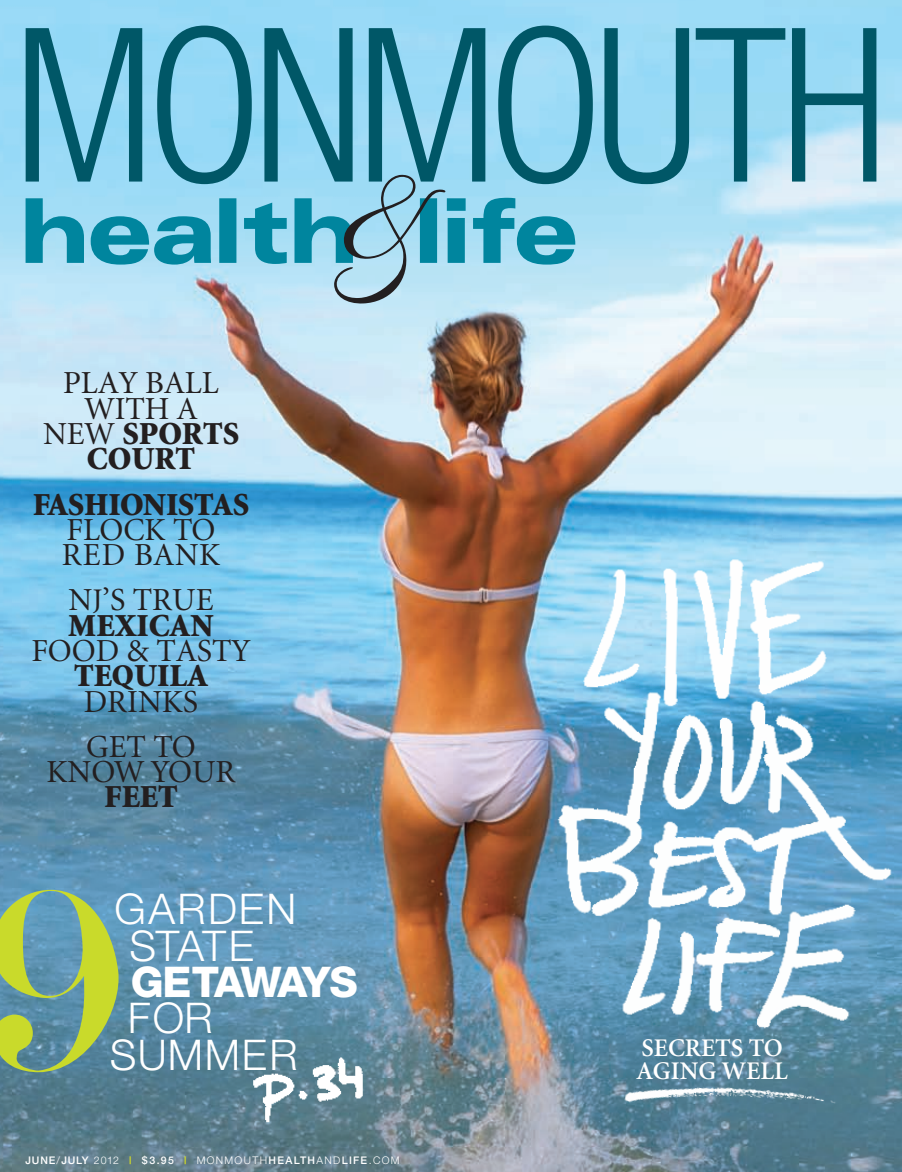
<style>
.page{position:relative;width:902px;height:1172px;background:#fff}
.page>*{position:absolute;margin:0;border:0;box-sizing:border-box;transform-origin:0 0}
.t1{font:300 42.3px "Helvetica Neue";letter-spacing:.045em;color:#fff}
.t2{font:800 42.3px "Helvetica Neue";letter-spacing:-.075em;color:#fff}
.t3{font:32.1px/25.2px "Minion";color:#231f20;text-align:center}
.t4{font:600 25.35px/22.2px "Minion";color:#fff}
.t5{font:500 10.5px "Helvetica Neue";letter-spacing:.11em;color:#fff}
.s1{font-weight:900}
.s2{font-size:30px}
.s3{font-weight:900;font-size:30px}
.s4{font-weight:300}
.s5{color:#d6df21}
</style>
<div class="page">
<img style="left:0;top:0;width:902px;height:1172px">
<svg style="left:26px;top:26px;width:850px;height:158px;background:#6ab0c8"></svg>
<svg style="left:26px;top:174px;width:549px;height:130px;background:#7fc3d8"></svg>
<img style="left:548px;top:543px;width:354px;height:494px">
<svg style="left:0;top:890px;width:123px;height:182px;background:#82aa7e"></svg>
<img style="left:239px;top:1047px;width:138px;height:75px">
<img style="left:619px;top:1051px;width:225px;height:92px">
<p class="t3" style="left:43px;top:372px;width:197px">PLAY BALL<br>WITH A<br>NEW <span class="s1">SPORTS<br>COURT</span></p>
<p class="t3" style="left:33px;top:493px;width:218px"><span class="s1">FASHIONISTAS<br></span>FLOCK TO<br>RED BANK</p>
<p class="t3" style="left:31px;top:588px;width:221px">N<span class="s2">J</span>’S TRUE<br><span class="s1">MEXICAN<br></span>FOOD &amp; TASTY<br><span class="s1">TE</span><span class="s3">Q</span><span class="s1">UILA<br></span>DRINKS</p>
<p class="t3" style="left:47px;top:735px;width:190px">GET TO<br>KNOW YOUR<br><span class="s1">FEET</span></p>
<p class="t1" style="left:114px;top:883px;width:183px">GARDEN</p>
<p class="t1" style="left:129px;top:919px;width:126px">STATE</p>
<p class="t2" style="left:131px;top:956px;width:228px">GETAWAYS</p>
<p class="t1" style="left:128px;top:992px;width:86px">FOR</p>
<p class="t1" style="left:110px;top:1029px;width:189px">SUMMER</p>
<p class="t5" style="left:25px;top:1153px;width:376px">JUNE<span class="s4">/</span>JULY <span class="s4">2012</span> <span class="s5">|</span> $3.95 <span class="s5">|</span> <span class="s4">MONMOUTH</span>HEALTH<span class="s4">AND</span>LIFE<span class="s4">.COM</span></p>
<p class="t4" style="left:636px;top:1038px;width:153px">SECRETS TO<br>AGING WELL</p>
</div>
